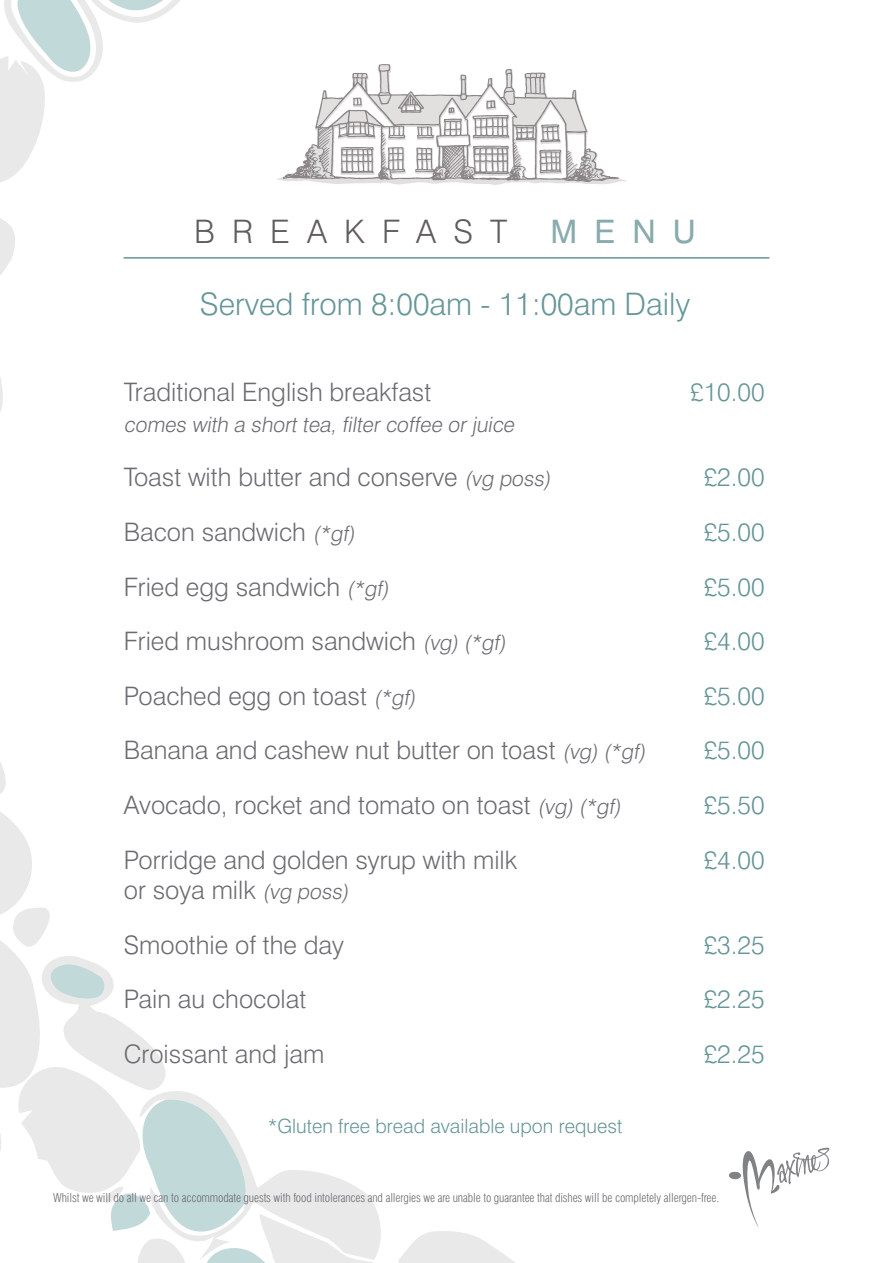
<style>
.page{position:relative;width:893px;height:1263px;background:#fff}
.page>*{position:absolute;margin:0;border:0;box-sizing:border-box;transform-origin:0 0}
.t1{font:300 32.4px "Swiss 721 BT";letter-spacing:.53em;color:#5f5c5e}
.t2{font:32.4px "Swiss 721 BT";color:#89abad}
.t3{font:300 31.05px "Swiss 721 BT";color:#669698}
.t4{font:300 25.5px "Swiss 721 BT";color:#6b6c72}
.t5{font:300 25.5px "Swiss 721 BT";color:#669698}
.t6{font:italic 300 21.15px "Swiss 721 BT";color:#6b6c72}
.t7{font:300 19.65px "Swiss 721 BT";color:#669698}
.t8{font:300 condensed 12px "Swiss 721 BT";letter-spacing:-.01em;color:#6b6c72}
.s1{font-style:italic;font-size:21.15px}
</style>
<div class="page">
<svg style="left:398px;top:1231px;width:117px;height:32px"></svg>
<svg style="left:0;top:218px;width:15px;height:194px"></svg>
<svg style="left:0;top:762px;width:381px;height:501px"></svg>
<svg style="left:0;top:0;width:180px;height:183px"></svg>
<hr style="left:124px;top:257px;width:645px;height:2px;background:#669698">
<svg style="left:729px;top:1148px;width:101px;height:80px"></svg>
<svg style="left:277px;top:64px;width:349px;height:121px"></svg>
<p class="t1" style="left:194px;top:212px;width:315px">BREAKFAST</p>
<p class="t2" style="left:550px;top:212px;width:147px">MENU</p>
<p class="t3" style="left:200px;top:285px;width:492px">Served from 8:00am - 11:00am Daily</p>
<p class="t4" style="left:124px;top:377px;width:309px">Traditional English breakfast</p>
<p class="t5" style="left:690px;top:377px;width:76px">£10.00</p>
<p class="t6" style="left:124px;top:411px;width:396px">comes with a short tea, filter coffee or juice</p>
<p class="t4" style="left:124px;top:462px;width:432px">Toast with butter and conserve <span class="s1">(vg poss)</span></p>
<p class="t5" style="left:704px;top:462px;width:62px">£2.00</p>
<p class="t4" style="left:124px;top:516px;width:236px">Bacon sandwich <span class="s1">(*gf)</span></p>
<p class="t5" style="left:704px;top:516px;width:62px">£5.00</p>
<p class="t4" style="left:124px;top:571px;width:271px">Fried egg sandwich <span class="s1">(*gf)</span></p>
<p class="t5" style="left:704px;top:571px;width:62px">£5.00</p>
<p class="t4" style="left:124px;top:625px;width:387px">Fried mushroom sandwich <span class="s1">(vg) (*gf)</span></p>
<p class="t5" style="left:704px;top:625px;width:62px">£4.00</p>
<p class="t4" style="left:124px;top:680px;width:297px">Poached egg on toast <span class="s1">(*gf)</span></p>
<p class="t5" style="left:704px;top:680px;width:62px">£5.00</p>
<p class="t4" style="left:124px;top:735px;width:527px">Banana and cashew nut butter on toast <span class="s1">(vg) (*gf)</span></p>
<p class="t5" style="left:704px;top:735px;width:62px">£5.00</p>
<p class="t4" style="left:124px;top:789px;width:502px">Avocado, rocket and tomato on toast <span class="s1">(vg) (*gf)</span></p>
<p class="t5" style="left:704px;top:789px;width:62px">£5.50</p>
<p class="t4" style="left:124px;top:844px;width:395px">Porridge and golden syrup with milk</p>
<p class="t5" style="left:704px;top:844px;width:62px">£4.00</p>
<p class="t4" style="left:124px;top:874px;width:230px">or soya milk <span class="s1">(vg poss)</span></p>
<p class="t4" style="left:124px;top:929px;width:222px">Smoothie of the day</p>
<p class="t5" style="left:704px;top:929px;width:62px">£3.25</p>
<p class="t4" style="left:124px;top:984px;width:184px">Pain au chocolat</p>
<p class="t5" style="left:704px;top:984px;width:62px">£2.25</p>
<p class="t4" style="left:124px;top:1038px;width:202px">Croissant and jam</p>
<p class="t5" style="left:704px;top:1038px;width:62px">£2.25</p>
<p class="t7" style="left:268px;top:1113px;width:356px">*Gluten free bread available upon request</p>
<p class="t8" style="left:53px;top:1190px;width:667px">Whilst we will do all we can to accommodate guests with food intolerances and allergies we are unable to guarantee that dishes will be completely allergen-free.</p>
</div>
